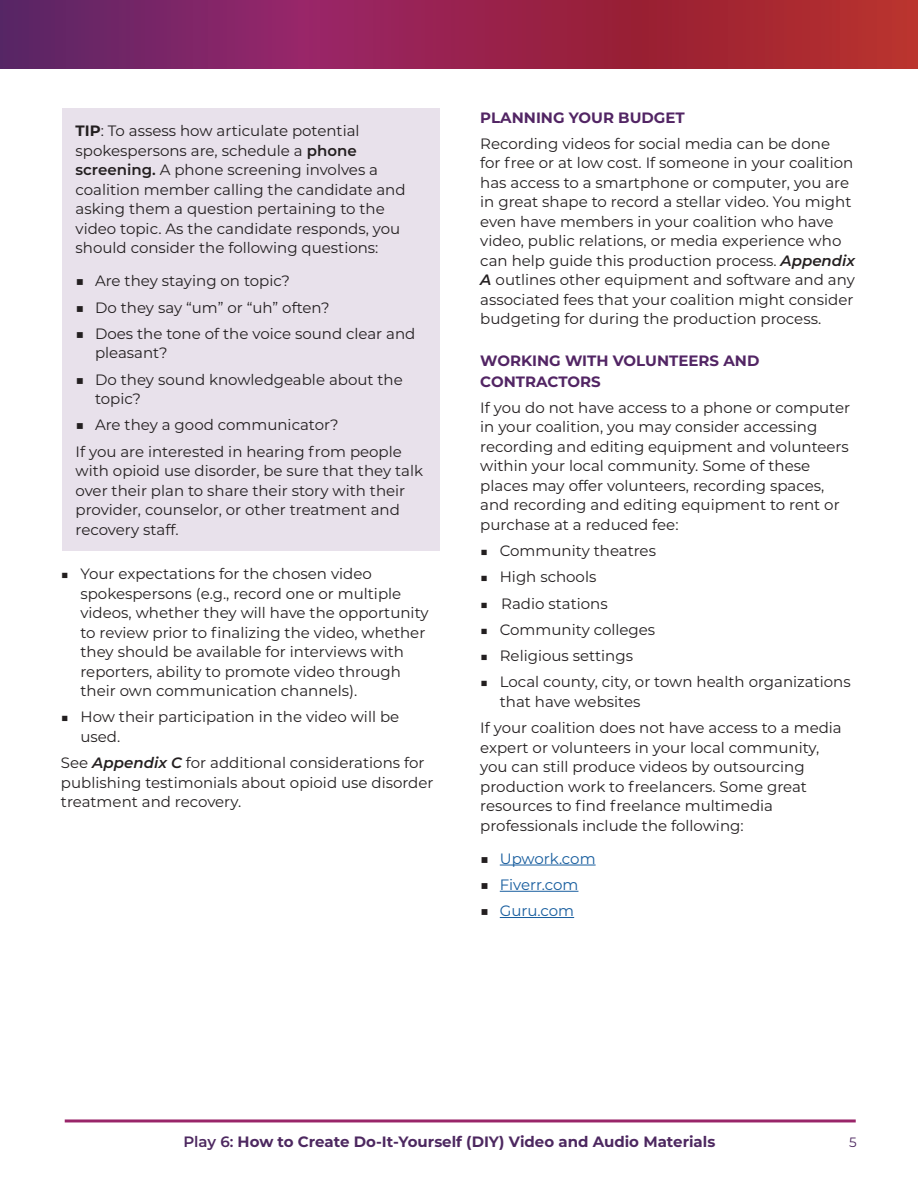
<style>
.page{position:relative;width:918px;height:1188px;background:#fff}
.page>*{position:absolute;margin:0;border:0;box-sizing:border-box;transform-origin:0 0}
.t1{font:15px/19.5px "Montserrat";color:#231f20}
.t2{font:700 15px "Montserrat";color:#4d2860}
.t3{font:700 15px/21px "Montserrat";color:#522564}
.t4{font:15px "Montserrat";color:#175d9e}
.t5{font:13.5px "Montserrat";color:#4d2860}
.s1{font-weight:700}
.s2{font-weight:600}
.s3{font-size:13.5px}
.s4{font-weight:600;font-style:italic}
.s5{color:#231f20}
</style>
<div class="page">
<svg style="left:0;top:0;width:918px;height:69px;background:#92254d"></svg>
<hr style="left:65px;top:1119px;width:791px;height:3px;background:#992569">
<hr style="left:500px;top:865px;width:96px;height:1px;background:#175d9e">
<hr style="left:500px;top:891px;width:78px;height:1px;background:#175d9e">
<hr style="left:500px;top:917px;width:74px;height:1px;background:#175d9e">
<div style="left:62px;top:108px;width:378px;height:443px;background:#e8e1eb"></div>
<p class="t1" style="left:76px;top:121px;width:332px"><span class="s1">TIP</span>: To assess how articulate potential spokespersons are, schedule a <span class="s2">phone screening.</span> A phone screening involves a coalition member calling the candidate and asking them a question pertaining to the video topic. As the candidate responds, you should consider the following questions:</p>
<p class="t1" style="left:76px;top:271px;width:216px">■ Are they staying on topic?</p>
<p class="t1" style="left:76px;top:297px;width:256px">■ Do they say “um” or “uh” often?</p>
<p class="t1" style="left:95px;top:323px;width:322px;text-indent:-20px">■ Does the tone of the voice sound clear and pleasant?</p>
<p class="t1" style="left:95px;top:369px;width:309px;text-indent:-20px">■ Do they sound knowledgeable about the topic?</p>
<p class="t1" style="left:76px;top:411px;width:328px;line-height:26.2px">■ Are they a good communicator?<br>If you are interested in hearing from people</p>
<p class="t1" style="left:76px;top:460px;width:349px">with opioid use disorder, be sure that they talk over their plan to share their story with their provider, counselor, or other treatment and recovery staff.</p>
<p class="t1" style="left:80px;top:564px;width:350px;text-indent:-20px"><span class="s3">■</span> Your expectations for the chosen video spokespersons (e.g., record one or multiple videos, whether they will have the opportunity to review prior to finalizing the video, whether they should be available for interviews with reporters, ability to promote video through their own communication channels).</p>
<p class="t1" style="left:80px;top:707px;width:320px;text-indent:-20px"><span class="s3">■</span> How their participation in the video will be used.</p>
<p class="t1" style="left:61px;top:753px;width:374px">See <span class="s4">Appendix C</span> for additional considerations for publishing testimonials about opioid use disorder treatment and recovery.</p>
<p class="t3" style="left:480px;top:106px;width:206px">PLANNING YOUR BUDGET</p>
<p class="t1" style="left:480px;top:133px;width:376px">Recording videos for social media can be done<br>for free or at low cost. If someone in your coalition has access to a smartphone or computer, you are in great shape to record a stellar video. You might even have members in your coalition who have video, public relations, or media experience who can help guide this production process. <span class="s4">Appendix A</span> outlines other equipment and software and any associated fees that your coalition might consider budgeting for during the production process.</p>
<p class="t3" style="left:480px;top:349px;width:281px">WORKING WITH VOLUNTEERS AND<br>CONTRACTORS</p>
<p class="t1" style="left:480px;top:397px;width:371px">If you do not have access to a phone or computer in your coalition, you may consider accessing recording and editing equipment and volunteers within your local community. Some of these places may offer volunteers, recording spaces, and recording and editing equipment to rent or purchase at a reduced fee:</p>
<p class="t1" style="left:480px;top:540px;width:177px"><span class="s3">■</span> Community theatres</p>
<p class="t1" style="left:480px;top:567px;width:118px"><span class="s3">■</span> High schools</p>
<p class="t1" style="left:480px;top:593px;width:129px"><span class="s3">■</span> Radio stations</p>
<p class="t1" style="left:480px;top:619px;width:176px"><span class="s3">■</span> Community colleges</p>
<p class="t1" style="left:480px;top:645px;width:154px"><span class="s3">■</span> Religious settings</p>
<p class="t1" style="left:500px;top:672px;width:352px;text-indent:-20px"><span class="s3">■</span> Local county, city, or town health organizations that have websites</p>
<p class="t1" style="left:480px;top:717px;width:363px">If your coalition does not have access to a media expert or volunteers in your local community, you can still produce videos by outsourcing production work to freelancers. Some great resources to find freelance multimedia professionals include the following:</p>
<p class="t4" style="left:480px;top:848px;width:117px"><span class="s5">■</span> Upwork.com</p>
<p class="t4" style="left:480px;top:874px;width:100px"><span class="s5">■</span> Fiverr.com</p>
<p class="t4" style="left:480px;top:900px;width:95px"><span class="s5">■</span> Guru.com</p>
<p class="t2" style="left:183px;top:1131px;width:533px"><span class="s2">Play 6:</span> How to Create Do-It-Yourself (DIY) Video and Audio Materials</p>
<p class="t5" style="left:849px;top:1133px;width:9px">5</p>
</div>
